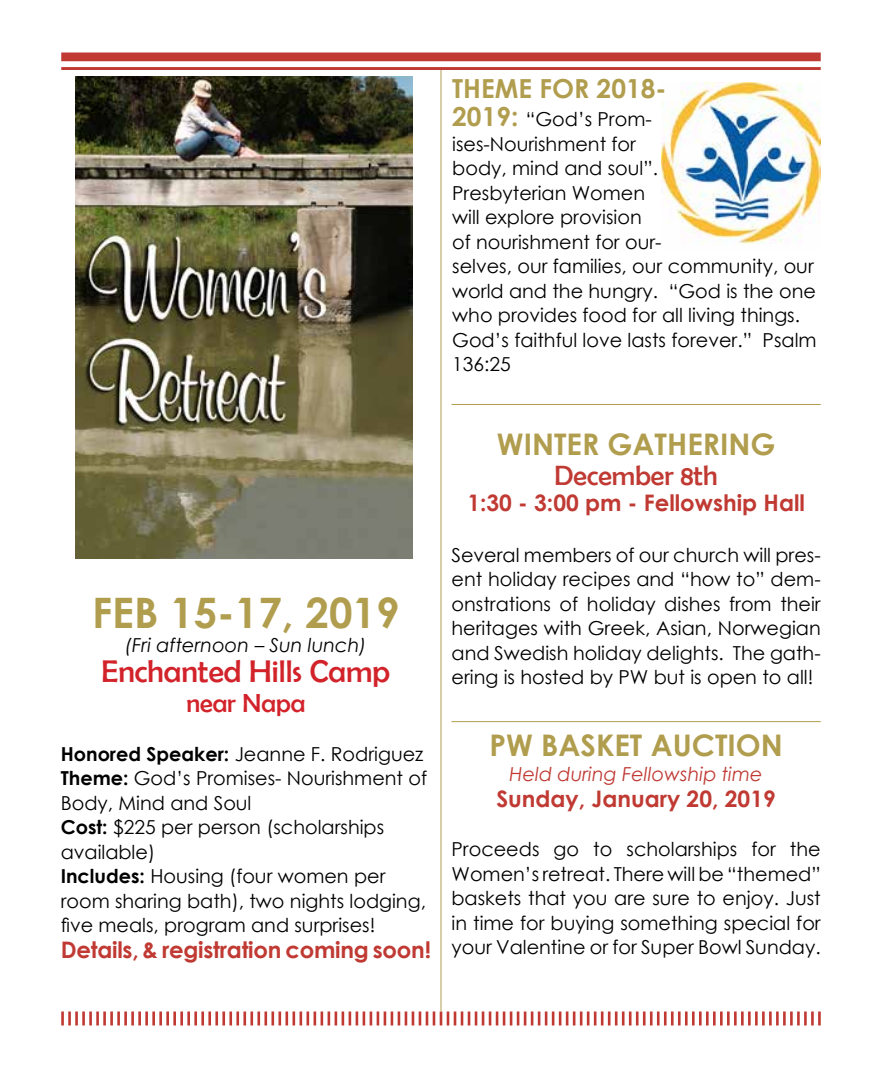
<style>
.page{position:relative;width:882px;height:1071px;background:#fff}
.page>*{position:absolute;margin:0;border:0;box-sizing:border-box;transform-origin:0 0}
.t1{font:700 42px "Century Gothic";color:#b19d4e}
.t2{font:31.5px "Berlin Sans FB";color:#d2232a}
.t3{font:700 29.75px "Century Gothic";color:#b19d4e}
.t4{font:28px "Berlin Sans FB";color:#c03a33}
.t5{font:700 26.25px "Century Gothic";color:#b19d4e}
.t6{font:26.25px "Berlin Sans FB";color:#d2232a}
.t7{font:700 22.75px "Century Gothic";color:#c03a33}
.t8{font:19.25px/24.5px "Century Gothic";color:#000}
.t9{font:italic 19.25px "Century Gothic";color:#c03a33}
.t10{font:italic 19.25px "Century Gothic";color:#000}
.s1{font-weight:700;font-size:26.25px;color:#b19d4e}
.s2{font-weight:700}
</style>
<div class="page">
<div style="left:61px;top:52px;width:760px;height:9px;background:#c03a33"></div>
<hr style="left:61px;top:67px;width:760px;height:3px;background:#c03a33">
<hr style="left:61px;top:1012px;width:3px;height:14px;background:#c03a33">
<hr style="left:68px;top:1012px;width:3px;height:14px;background:#c03a33">
<hr style="left:75px;top:1012px;width:3px;height:14px;background:#c03a33">
<hr style="left:82px;top:1012px;width:3px;height:14px;background:#c03a33">
<hr style="left:89px;top:1012px;width:3px;height:14px;background:#c03a33">
<hr style="left:96px;top:1012px;width:3px;height:14px;background:#c03a33">
<hr style="left:103px;top:1012px;width:3px;height:14px;background:#c03a33">
<hr style="left:110px;top:1012px;width:3px;height:14px;background:#c03a33">
<hr style="left:117px;top:1012px;width:3px;height:14px;background:#c03a33">
<hr style="left:124px;top:1012px;width:3px;height:14px;background:#c03a33">
<hr style="left:131px;top:1012px;width:3px;height:14px;background:#c03a33">
<hr style="left:138px;top:1012px;width:3px;height:14px;background:#c03a33">
<hr style="left:145px;top:1012px;width:3px;height:14px;background:#c03a33">
<hr style="left:152px;top:1012px;width:3px;height:14px;background:#c03a33">
<hr style="left:159px;top:1012px;width:3px;height:14px;background:#c03a33">
<hr style="left:166px;top:1012px;width:3px;height:14px;background:#c03a33">
<hr style="left:173px;top:1012px;width:3px;height:14px;background:#c03a33">
<hr style="left:180px;top:1012px;width:3px;height:14px;background:#c03a33">
<hr style="left:187px;top:1012px;width:3px;height:14px;background:#c03a33">
<hr style="left:194px;top:1012px;width:3px;height:14px;background:#c03a33">
<hr style="left:201px;top:1012px;width:3px;height:14px;background:#c03a33">
<hr style="left:208px;top:1012px;width:3px;height:14px;background:#c03a33">
<hr style="left:215px;top:1012px;width:3px;height:14px;background:#c03a33">
<hr style="left:222px;top:1012px;width:3px;height:14px;background:#c03a33">
<hr style="left:229px;top:1012px;width:3px;height:14px;background:#c03a33">
<hr style="left:236px;top:1012px;width:3px;height:14px;background:#c03a33">
<hr style="left:243px;top:1012px;width:3px;height:14px;background:#c03a33">
<hr style="left:250px;top:1012px;width:3px;height:14px;background:#c03a33">
<hr style="left:257px;top:1012px;width:3px;height:14px;background:#c03a33">
<hr style="left:264px;top:1012px;width:3px;height:14px;background:#c03a33">
<hr style="left:271px;top:1012px;width:3px;height:14px;background:#c03a33">
<svg style="left:279px;top:1012px;width:324px;height:14px"></svg>
<hr style="left:608px;top:1012px;width:3px;height:14px;background:#c03a33">
<hr style="left:615px;top:1012px;width:3px;height:14px;background:#c03a33">
<hr style="left:622px;top:1012px;width:3px;height:14px;background:#c03a33">
<hr style="left:629px;top:1012px;width:3px;height:14px;background:#c03a33">
<hr style="left:636px;top:1012px;width:3px;height:14px;background:#c03a33">
<hr style="left:643px;top:1012px;width:3px;height:14px;background:#c03a33">
<hr style="left:650px;top:1012px;width:3px;height:14px;background:#c03a33">
<hr style="left:657px;top:1012px;width:3px;height:14px;background:#c03a33">
<hr style="left:664px;top:1012px;width:3px;height:14px;background:#c03a33">
<hr style="left:671px;top:1012px;width:3px;height:14px;background:#c03a33">
<hr style="left:678px;top:1012px;width:3px;height:14px;background:#c03a33">
<hr style="left:685px;top:1012px;width:3px;height:14px;background:#c03a33">
<hr style="left:692px;top:1012px;width:3px;height:14px;background:#c03a33">
<hr style="left:699px;top:1012px;width:3px;height:14px;background:#c03a33">
<hr style="left:706px;top:1012px;width:3px;height:14px;background:#c03a33">
<hr style="left:713px;top:1012px;width:3px;height:14px;background:#c03a33">
<hr style="left:720px;top:1012px;width:3px;height:14px;background:#c03a33">
<hr style="left:727px;top:1012px;width:3px;height:14px;background:#c03a33">
<hr style="left:734px;top:1012px;width:3px;height:14px;background:#c03a33">
<hr style="left:741px;top:1012px;width:3px;height:14px;background:#c03a33">
<hr style="left:748px;top:1012px;width:3px;height:14px;background:#c03a33">
<hr style="left:755px;top:1012px;width:3px;height:14px;background:#c03a33">
<hr style="left:762px;top:1012px;width:3px;height:14px;background:#c03a33">
<hr style="left:769px;top:1012px;width:3px;height:14px;background:#c03a33">
<hr style="left:776px;top:1012px;width:3px;height:14px;background:#c03a33">
<hr style="left:783px;top:1012px;width:3px;height:14px;background:#c03a33">
<hr style="left:790px;top:1012px;width:3px;height:14px;background:#c03a33">
<hr style="left:797px;top:1012px;width:3px;height:14px;background:#c03a33">
<hr style="left:804px;top:1012px;width:3px;height:14px;background:#c03a33">
<hr style="left:811px;top:1012px;width:3px;height:14px;background:#c03a33">
<hr style="left:818px;top:1012px;width:3px;height:14px;background:#c03a33">
<img style="left:662px;top:82px;width:159px;height:163px">
<img style="left:75px;top:77px;width:338px;height:481px">
<hr style="left:452px;top:404px;width:369px;height:1px;background:#b19d4e">
<hr style="left:452px;top:721px;width:369px;height:1px;background:#b19d4e">
<hr style="left:441px;top:70px;width:1px;height:942px;background:#b19d4e">
<h3 class="t5" style="left:452px;top:69px;width:216px">THEME FOR 2018-</h3>
<p class="t8" style="left:452px;top:107px;width:366px"><span class="s1">2019:</span> “God’s Prom-<br>ises-Nourishment for<br>body, mind and soul”.<br>Presbyterian Women<br>will explore provision<br>of nourishment for our-<br>selves, our families, our community, our world and the hungry. “God is the one who provides food for all living things.<br>God’s faithful love lasts forever.” Psalm<br>136:25</p>
<h1 class="t1" style="left:92px;top:580px;width:309px">FEB 15-17, 2019</h1>
<p class="t10" style="left:125px;top:632px;width:243px">(Fri afternoon – Sun lunch)</p>
<h2 class="t2" style="left:102px;top:654px;width:290px">Enchanted Hills Camp</h2>
<h3 class="t6" style="left:186px;top:688px;width:120px">near Napa</h3>
<p class="t8" style="left:61px;top:741px;width:368px"><span class="s2">Honored Speaker:</span> Jeanne F. Rodriguez<br><span class="s2">Theme:</span> God’s Promises- Nourishment of<br>Body, Mind and Soul<br><span class="s2">Cost:</span> $225 per person (scholarships available)<br><span class="s2">Includes:</span> Housing (four women per room sharing bath), two nights lodging, five meals, program and surprises!</p>
<p class="t7" style="left:61px;top:933px;width:372px">Details, &amp; registration coming soon!</p>
<h3 class="t3" style="left:497px;top:422px;width:280px">WINTER GATHERING</h3>
<h3 class="t4" style="left:555px;top:460px;width:165px">December 8th</h3>
<p class="t7" style="left:467px;top:485px;width:339px">1:30 - 3:00 pm - Fellowship Hall</p>
<p class="t8" style="left:452px;top:542px;width:371px;text-align:justify">Several members of our church will pres&shy;ent holiday recipes and “how to” dem&shy;onstrations of holiday dishes from their heritages with Greek, Asian, Norwegian and Swedish holiday delights. The gath&shy;ering is hosted by PW but is open to all!</p>
<h3 class="t3" style="left:489px;top:723px;width:295px">PW BASKET AUCTION</h3>
<p class="t9" style="left:510px;top:760px;width:255px">Held during Fellowship time</p>
<p class="t7" style="left:496px;top:782px;width:281px">Sunday, January 20, 2019</p>
<p class="t8" style="left:452px;top:837px;width:371px;text-align:justify">Proceeds go to scholarships for the Women’s retreat. There will be “themed” baskets that you are sure to enjoy. Just in time for buying something special for your Valentine or for Super Bowl Sunday.</p>
</div>
